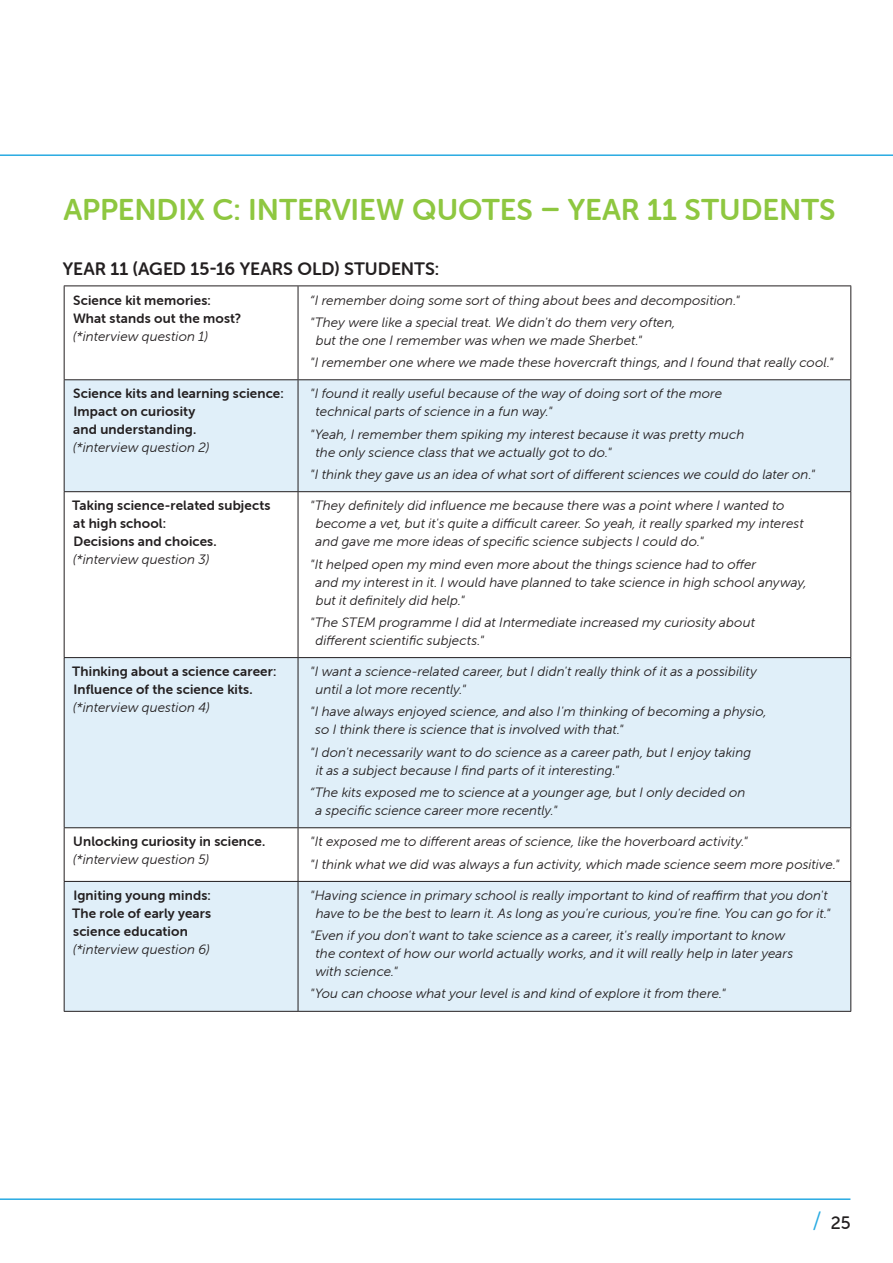
<style>
.page{position:relative;width:893px;height:1263px;background:#fff}
.page>*{position:absolute;margin:0;border:0;box-sizing:border-box;transform-origin:0 0}
.t1{font:30px "Museo Sans Rounded 700";letter-spacing:-.005em;color:#8ec740}
.t2{font:18px "Museo Sans Rounded 700";color:#231f20}
.t3{font:18px "Museo Sans Rounded 500";color:#231f20}
.t4{font:italic 13.5px/18px "Museo Sans Rounded 300";letter-spacing:.005em;color:#231f20}
.t5{font:13.5px/18px "Museo Sans Rounded 700";letter-spacing:.01em;color:#231f20}
.s1{font-family:"Museo Sans Rounded 300";font-size:24px;color:#29abe2}
</style>
<div class="page">
<hr style="left:0;top:1198px;width:850px;height:2px;background:#29abe2">
<hr style="left:0;top:154px;width:893px;height:2px;background:#29abe2">
<svg style="left:65px;top:380px;width:785px;height:631px;fill:#e0eff9"></svg>
<hr style="left:64px;top:285px;width:234px;height:1px;background:#231f20">
<hr style="left:64px;top:286px;width:1px;height:93px;background:#231f20">
<hr style="left:298px;top:285px;width:553px;height:1px;background:#231f20">
<hr style="left:298px;top:286px;width:1px;height:93px;background:#231f20">
<hr style="left:850px;top:286px;width:1px;height:93px;background:#231f20">
<hr style="left:64px;top:379px;width:234px;height:1px;background:#231f20">
<hr style="left:64px;top:380px;width:1px;height:111px;background:#231f20">
<hr style="left:298px;top:379px;width:553px;height:1px;background:#231f20">
<hr style="left:298px;top:380px;width:1px;height:111px;background:#231f20">
<hr style="left:850px;top:380px;width:1px;height:111px;background:#231f20">
<hr style="left:64px;top:491px;width:234px;height:1px;background:#231f20">
<hr style="left:64px;top:492px;width:1px;height:165px;background:#231f20">
<hr style="left:298px;top:491px;width:553px;height:1px;background:#231f20">
<hr style="left:298px;top:492px;width:1px;height:165px;background:#231f20">
<hr style="left:850px;top:492px;width:1px;height:165px;background:#231f20">
<hr style="left:64px;top:657px;width:234px;height:1px;background:#231f20">
<hr style="left:64px;top:658px;width:1px;height:169px;background:#231f20">
<hr style="left:298px;top:657px;width:553px;height:1px;background:#231f20">
<hr style="left:298px;top:658px;width:1px;height:169px;background:#231f20">
<hr style="left:850px;top:658px;width:1px;height:169px;background:#231f20">
<hr style="left:64px;top:827px;width:234px;height:1px;background:#231f20">
<hr style="left:64px;top:828px;width:1px;height:53px;background:#231f20">
<hr style="left:298px;top:827px;width:553px;height:1px;background:#231f20">
<hr style="left:298px;top:828px;width:1px;height:53px;background:#231f20">
<hr style="left:850px;top:828px;width:1px;height:53px;background:#231f20">
<hr style="left:64px;top:881px;width:234px;height:1px;background:#231f20">
<hr style="left:64px;top:882px;width:1px;height:129px;background:#231f20">
<hr style="left:298px;top:881px;width:553px;height:1px;background:#231f20">
<hr style="left:298px;top:882px;width:1px;height:129px;background:#231f20">
<hr style="left:850px;top:882px;width:1px;height:129px;background:#231f20">
<hr style="left:64px;top:1011px;width:234px;height:1px;background:#231f20">
<hr style="left:298px;top:1011px;width:553px;height:1px;background:#231f20">
<h1 class="t1" style="left:63px;top:193px;width:774px">APPENDIX C: INTERVIEW QUOTES – YEAR 11 STUDENTS</h1>
<h2 class="t2" style="left:63px;top:259px;width:378px">YEAR 11 (AGED 15-16 YEARS OLD) STUDENTS:</h2>
<p class="t5" style="left:73px;top:291px;width:170px">Science kit memories:<br>What stands out the most?</p>
<p class="t4" style="left:73px;top:327px;width:136px">(*interview question 1)</p>
<p class="t4" style="left:310px;top:289px;width:431px;line-height:22.2px">“I remember doing some sort of thing about bees and decomposition." "They were like a special treat. We didn't do them very often,</p>
<p class="t4" style="left:310px;top:329px;width:525px;line-height:22.2px;text-indent:5px">but the one I remember was when we made Sherbet."<br>"I remember one where we made these hovercraft things, and I found that really cool."</p>
<p class="t5" style="left:73px;top:385px;width:212px">Science kits and learning science:<br>Impact on curiosity<br>and understanding.</p>
<p class="t4" style="left:73px;top:439px;width:137px">(*interview question 2)</p>
<p class="t4" style="left:316px;top:385px;width:408px;text-indent:-5px">"I found it really useful because of the way of doing sort of the more technical parts of science in a fun way."</p>
<p class="t4" style="left:316px;top:425px;width:430px;text-indent:-5px">"Yeah, I remember them spiking my interest because it was pretty much the only science class that we actually got to do."</p>
<p class="t4" style="left:310px;top:465px;width:506px">"I think they gave us an idea of what sort of different sciences we could do later on."</p>
<p class="t5" style="left:72px;top:497px;width:200px">Taking science-related subjects at high school:<br>Decisions and choices.</p>
<p class="t4" style="left:73px;top:551px;width:137px">(*interview question 3)</p>
<p class="t4" style="left:315px;top:497px;width:490px;text-indent:-5px">"They definitely did influence me because there was a point where I wanted to become a vet, but it's quite a difficult career. So yeah, it really sparked my interest and gave me more ideas of specific science subjects I could do."</p>
<p class="t4" style="left:315px;top:555px;width:493px;text-indent:-5px">"It helped open my mind even more about the things science had to offer<br>and my interest in it. I would have planned to take science in high school anyway, but it definitely did help."</p>
<p class="t4" style="left:315px;top:613px;width:441px;text-indent:-5px">"The STEM programme I did at Intermediate increased my curiosity about different scientific subjects."</p>
<p class="t5" style="left:72px;top:662px;width:206px">Thinking about a science career:<br>Influence of the science kits.</p>
<p class="t4" style="left:73px;top:699px;width:138px">(*interview question 4)</p>
<p class="t4" style="left:316px;top:663px;width:443px;text-indent:-5px">"I want a science-related career, but I didn't really think of it as a possibility until a lot more recently."</p>
<p class="t4" style="left:315px;top:703px;width:453px;text-indent:-5px">"I have always enjoyed science, and also I'm thinking of becoming a physio, so I think there is science that is involved with that."</p>
<p class="t4" style="left:316px;top:743px;width:437px;text-indent:-5px">"I don't necessarily want to do science as a career path, but I enjoy taking it as a subject because I find parts of it interesting."</p>
<p class="t4" style="left:315px;top:783px;width:431px;text-indent:-6px">“The kits exposed me to science at a younger age, but I only decided on a specific science career more recently."</p>
<p class="t5" style="left:73px;top:833px;width:193px">Unlocking curiosity in science.</p>
<p class="t4" style="left:73px;top:851px;width:137px">(*interview question 5)</p>
<p class="t4" style="left:310px;top:831px;width:531px;line-height:22.2px">"It exposed me to different areas of science, like the hoverboard activity."<br>"I think what we did was always a fun activity, which made science seem more positive."</p>
<p class="t5" style="left:72px;top:886px;width:140px;text-align:justify">Igniting young minds:<br>The role of early years science education</p>
<p class="t4" style="left:73px;top:940px;width:138px">(*interview question 6)</p>
<p class="t4" style="left:310px;top:886px;width:522px;text-align:center">"Having science in primary school is really important to kind of reaffirm that you don't have to be the best to learn it. As long as you're curious, you're fine. You can go for it."</p>
<p class="t4" style="left:315px;top:927px;width:479px;text-indent:-5px">"Even if you don't want to take science as a career, it's really important to know the context of how our world actually works, and it will really help in later years with science."</p>
<p class="t4" style="left:310px;top:985px;width:417px">"You can choose what your level is and kind of explore it from there."</p>
<h2 class="t3" style="left:812px;top:1213px;width:40px"><span class="s1">/</span> 25</h2>
</div>
